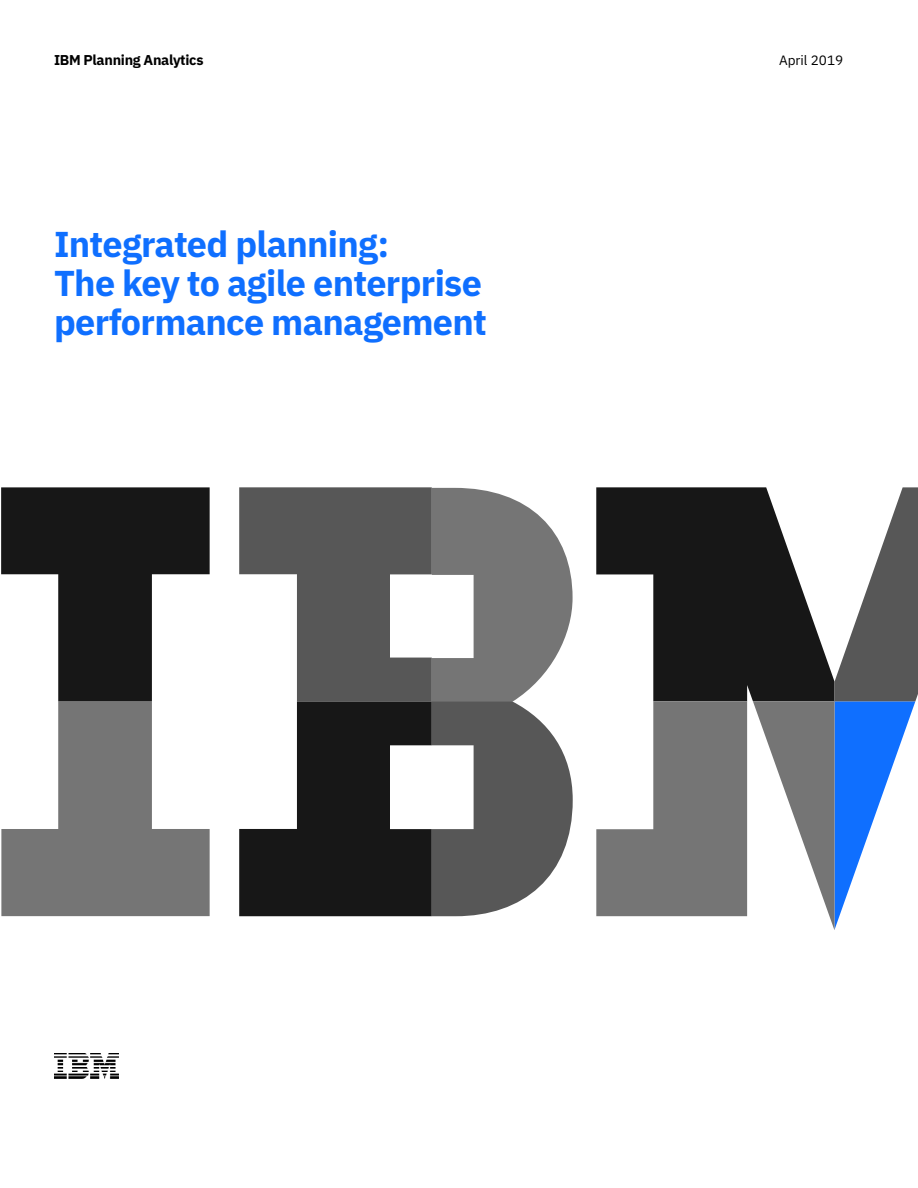
<style>
.page{position:relative;width:918px;height:1188px;background:#fff}
.page>*{position:absolute;margin:0;border:0;box-sizing:border-box;transform-origin:0 0}
.t1{font:700 36px/39px "IBM Plex Sans";letter-spacing:-.02em;color:#0f6fff}
.t2{font:700 14.25px "IBM Plex Sans";letter-spacing:-.02em;color:#000}
.t3{font:13.5px "IBM Plex Sans";color:#000}
</style>
<div class="page">
<img style="left:54px;top:1053px;width:65px;height:26px">
<svg style="left:1px;top:701px;width:209px;height:215px;fill:#757575"></svg>
<svg style="left:596px;top:487px;width:239px;height:214px;fill:#171717"></svg>
<svg style="left:1px;top:487px;width:209px;height:214px;fill:#171717"></svg>
<svg style="left:596px;top:701px;width:239px;height:229px;fill:#757575"></svg>
<svg style="left:835px;top:487px;width:83px;height:442px"></svg>
<svg style="left:239px;top:487px;width:334px;height:429px"></svg>
<p class="t2" style="left:54px;top:49px;width:151px">IBM Planning Analytics</p>
<p class="t3" style="left:779px;top:49px;width:66px">April 2019</p>
<p class="t1" style="left:54px;top:222px;width:435px">Integrated planning:<br>The key to agile enterprise performance management</p>
</div>
